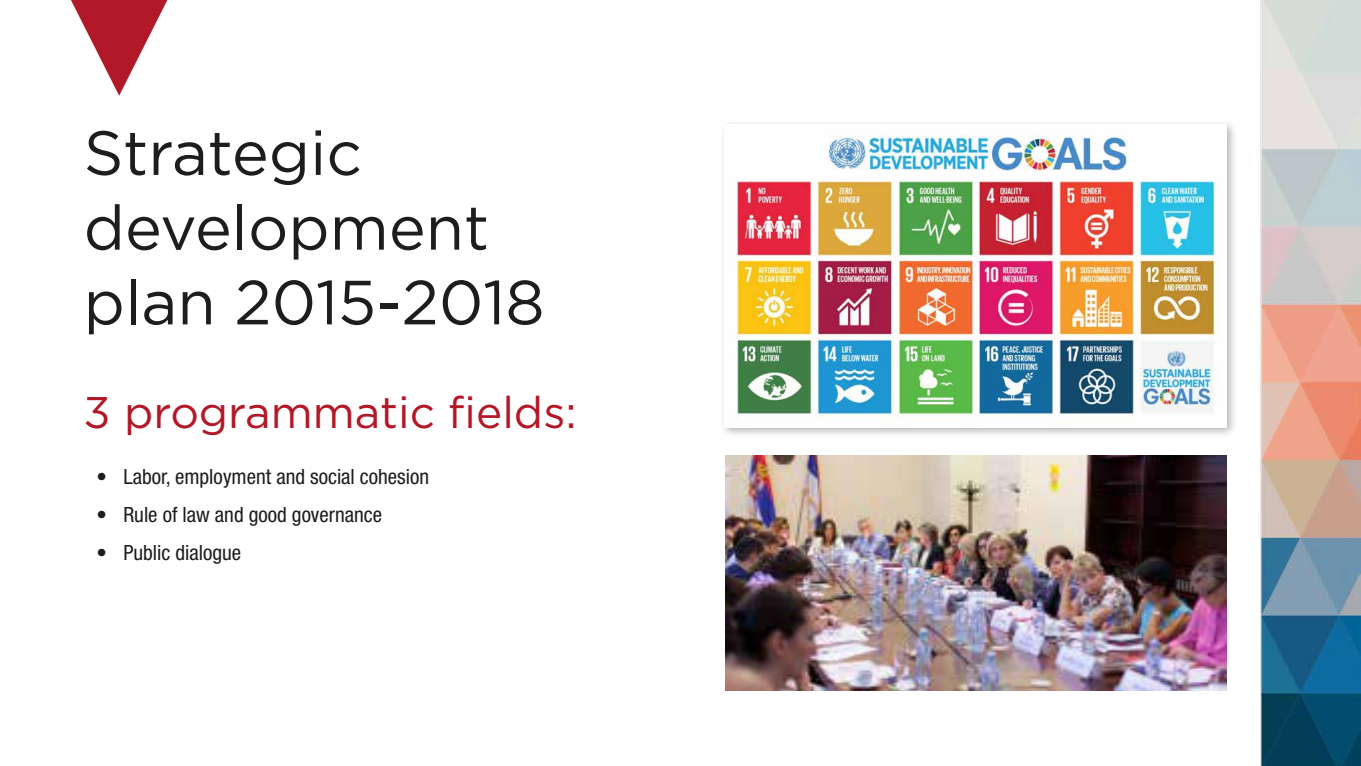
<style>
.page{position:relative;width:1361px;height:766px;background:#fff}
.page>*{position:absolute;margin:0;border:0;box-sizing:border-box;transform-origin:0 0}
.t1{font:62.25px/74.7px "Gotham";color:#1d1d1c}
.t2{font:44.25px "Gotham";color:#b31828}
.t3{font:condensed 21px "Helvetica Neue LT Pro";color:#1d1d1c}
</style>
<div class="page">
<img style="left:1204px;top:0;width:157px;height:765px">
<svg style="left:71px;top:0;width:96px;height:96px"></svg>
<div style="left:719px;top:119px;width:519px;height:319px;background:#1d1d1c;opacity:.35"></div>
<img style="left:724px;top:124px;width:502px;height:303px">
<img style="left:725px;top:455px;width:501px;height:235px">
<h1 class="t1" style="left:84px;top:114px;width:462px">Strategic development plan 2015-2018</h1>
<h2 class="t2" style="left:84px;top:384px;width:494px">3 programmatic fields:</h2>
<p class="t3" style="left:96px;top:464px;width:334px">• Labor, employment and social cohesion</p>
<p class="t3" style="left:96px;top:502px;width:287px">• Rule of law and good governance</p>
<p class="t3" style="left:96px;top:540px;width:146px">• Public dialogue</p>
</div>
